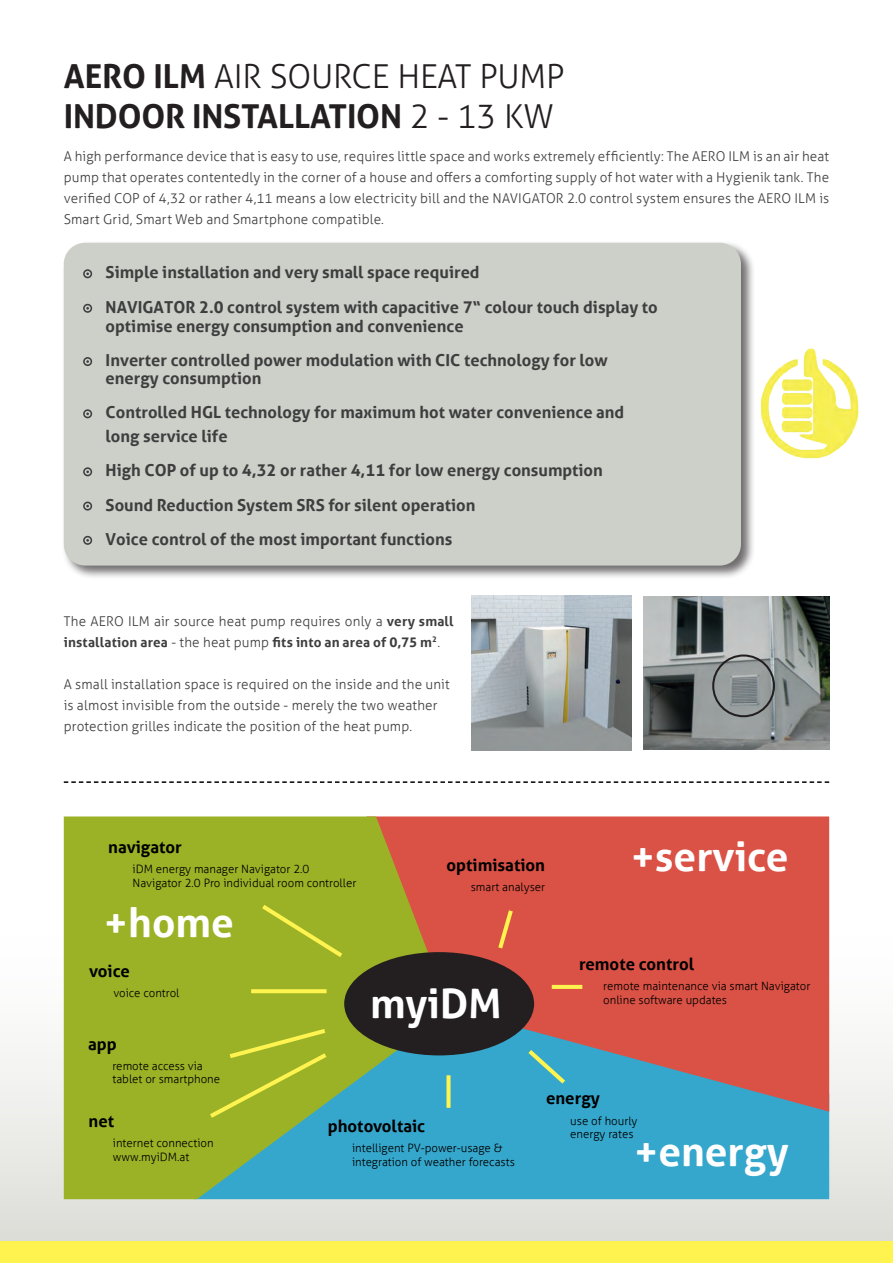
<style>
.page{position:relative;width:893px;height:1263px;background:#fff}
.page>*{position:absolute;margin:0;border:0;box-sizing:border-box;transform-origin:0 0}
.t1{font:700 40.5px "Aller";color:#fff}
.t2{font:700 33px/39.6px "Aller";letter-spacing:-.005em;color:#231f20}
.t3{font:700 16.8px "Aller";color:#000}
.t4{font:700 16.5px/34.2px "Aller";color:#3e3e3f}
.t5{font:300 13.5px/21px "Aller";letter-spacing:.01em;color:#3e3e3f}
.t6{font:300 11.55px/13.8px "Aller";color:#000}
.s1{font-weight:300}
.s2{font-weight:700}
</style>
<div class="page">
<div style="left:61px;top:241px;width:694px;height:339px;background:#231f20;opacity:.65"></div>
<div style="left:64px;top:243px;width:677px;height:323px;background:#cdcfc9;border-radius:21px"></div>
<svg style="left:0;top:933px;width:893px;height:309px;fill:#e2e2dd"></svg>
<div style="left:0;top:1242px;width:893px;height:21px;background:#fff34f"></div>
<svg style="left:83px;top:269px;width:9px;height:9px"></svg>
<svg style="left:83px;top:304px;width:9px;height:9px"></svg>
<svg style="left:83px;top:357px;width:9px;height:9px"></svg>
<svg style="left:83px;top:409px;width:9px;height:9px"></svg>
<svg style="left:83px;top:467px;width:9px;height:9px"></svg>
<svg style="left:83px;top:502px;width:9px;height:9px"></svg>
<svg style="left:83px;top:536px;width:9px;height:9px"></svg>
<img style="left:741px;top:333px;width:118px;height:134px">
<div style="left:450px;top:1112px;width:379px;height:87px;background:#36a7cc"></div>
<svg style="left:450px;top:816px;width:379px;height:296px;background:#c15e59"></svg>
<svg style="left:64px;top:816px;width:386px;height:383px;background:#8caa46"></svg>
<div style="left:344px;top:952px;width:190px;height:103px;background:#231f20;border-radius:50%"></div>
<svg style="left:524px;top:1046px;width:45px;height:42px;background:#49aebf"></svg>
<hr style="left:552px;top:985px;width:30px;height:4px;background:#fff34f">
<div style="left:446px;top:1075px;width:5px;height:33px;background:#fff34f"></div>
<svg style="left:495px;top:906px;width:21px;height:47px"></svg>
<svg style="left:258px;top:901px;width:89px;height:60px;background:#a2b628"></svg>
<svg style="left:205px;top:1026px;width:126px;height:95px;background:#a1b62d"></svg>
<svg style="left:251px;top:989px;width:76px;height:4px"></svg>
<img style="left:471px;top:595px;width:161px;height:156px">
<img style="left:644px;top:596px;width:185px;height:153px">
<div style="left:712px;top:654px;width:63px;height:63px;border:2px solid #231f20;border-radius:50%"></div>
<svg style="left:64px;top:781px;width:765px;height:2px"></svg>
<h2 class="t2" style="left:64px;top:56px;width:502px">AERO ILM <span class="s1">AIR SOURCE HEAT PUMP<br></span>INDOOR INSTALLATION <span class="s1">2 - 13 KW</span></h2>
<p class="t5" style="left:64px;top:146px;width:767px;text-align:justify">A high performance device that is easy to use, requires little space and works extremely efficiently: The AERO ILM is an air heat pump that operates contentedly in the corner of a house and offers a comforting supply of hot water with a Hygienik tank. The verified COP of 4,32 or rather 4,11 means a low electricity bill and the NAVIGATOR 2.0 control system ensures the AERO ILM is Smart Grid, Smart Web and Smartphone compatible.</p>
<p class="t4" style="left:106px;top:255px;width:554px">Simple installation and very small space required<br>NAVIGATOR 2.0 control system with capacitive 7“ colour touch display to</p>
<p class="t4" style="left:106px;top:309px;width:504px">optimise energy consumption and convenience<br>Inverter controlled power modulation with CIC technology for low</p>
<p class="t4" style="left:106px;top:361px;width:520px">energy consumption<br>Controlled HGL technology for maximum hot water convenience and</p>
<p class="t4" style="left:106px;top:419px;width:499px">long service life<br>High COP of up to 4,32 or rather 4,11 for low energy consumption Sound Reduction System SRS for silent operation<br>Voice control of the most important functions</p>
<p class="t5" style="left:64px;top:610px;width:391px">The AERO ILM air source heat pump requires only a <span class="s2">very small installation area</span> - the heat pump <span class="s2">fits into an area of 0,75 m</span><sup>2</sup>.</p>
<p class="t5" style="left:64px;top:673px;width:387px">A small installation space is required on the inside and the unit is almost invisible from the outside - merely the two weather protection grilles indicate the position of the heat pump.</p>
<p class="t3" style="left:108px;top:837px;width:75px">navigator</p>
<p class="t6" style="left:133px;top:862px;width:225px">iDM energy manager Navigator 2.0<br>Navigator 2.0 Pro individual room controller</p>
<h1 class="t1" style="left:104px;top:897px;width:131px">+home</h1>
<p class="t3" style="left:89px;top:960px;width:42px">voice</p>
<p class="t6" style="left:113px;top:986px;width:68px">voice control</p>
<p class="t3" style="left:88px;top:1033px;width:30px">app</p>
<p class="t6" style="left:112px;top:1059px;width:109px">remote access via tablet or smartphone</p>
<p class="t3" style="left:446px;top:854px;width:100px">optimisation</p>
<p class="t6" style="left:471px;top:880px;width:76px">smart analyser</p>
<h1 class="t1" style="left:370px;top:978px;width:133px">myiDM</h1>
<h1 class="t1" style="left:631px;top:831px;width:159px">+service</h1>
<p class="t3" style="left:579px;top:953px;width:117px">remote control</p>
<p class="t6" style="left:603px;top:979px;width:209px">remote maintenance via smart Navigator online software updates</p>
<p class="t3" style="left:89px;top:1111px;width:27px">net</p>
<p class="t6" style="left:113px;top:1136px;width:102px">internet connection www.myiDM.at</p>
<p class="t3" style="left:328px;top:1116px;width:99px">photovoltaic</p>
<p class="t6" style="left:352px;top:1141px;width:164px">intelligent PV-power-usage &amp; integration of weather forecasts</p>
<p class="t3" style="left:546px;top:1088px;width:55px">energy</p>
<p class="t6" style="left:570px;top:1113px;width:69px">use of hourly energy rates</p>
<h1 class="t1" style="left:634px;top:1127px;width:156px">+energy</h1>
</div>
